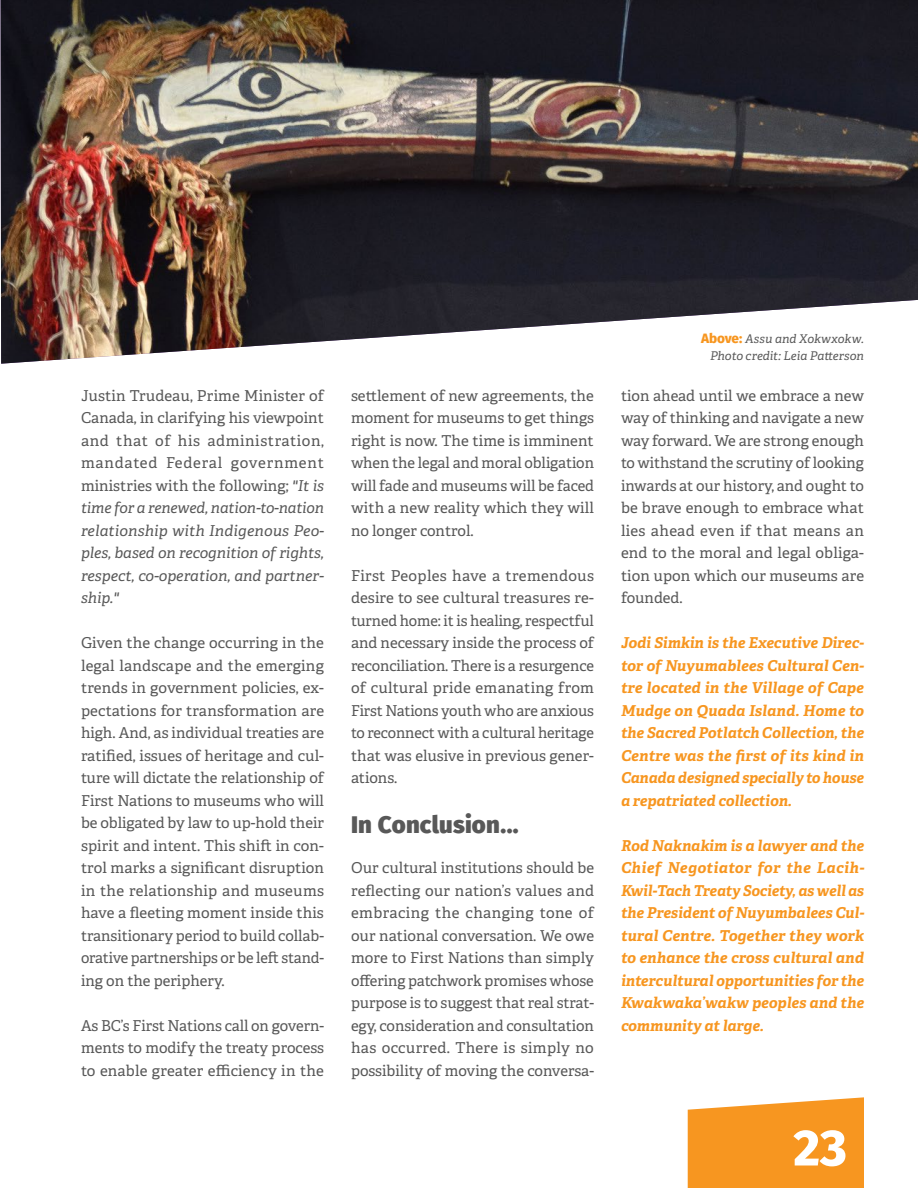
<style>
.page{position:relative;width:918px;height:1188px;background:#fff}
.page>*{position:absolute;margin:0;border:0;box-sizing:border-box;transform-origin:0 0}
.t1{font:800 51px "Fira Sans";color:#fff}
.t2{font:800 24px "Fira Sans";letter-spacing:.01em;color:#585858}
.t3{font:15px/22.5px "Adelle";color:#585858;text-align:justify}
.t4{font:italic 700 15px/22.5px "Adelle";color:#f79620;text-align:justify}
.t5{font:italic 12px/16.5px "Adelle";letter-spacing:.005em;color:#585858;text-align:right}
.s1{font-style:italic}
.s2{font-family:"Fira Sans";font-weight:800;font-style:normal;font-size:13.5px;color:#f79620}
</style>
<div class="page">
<svg style="left:688px;top:1097px;width:176px;height:91px;background:#f79d30"></svg>
<img style="left:1px;top:0;width:917px;height:364px">
<p class="t3" style="left:81px;top:383px;width:245px">Justin Trudeau, Prime Minister of Canada, in clarifying his viewpoint and that of his administration, mandated Federal government ministries with the following; <span class="s1">"It is time for a renewed, nation-to-nation relationship with Indigenous Peo&shy;ples, based on recognition of rights, respect, co-operation, and partner&shy;ship."</span></p>
<p class="t3" style="left:81px;top:631px;width:245px">Given the change occurring in the legal landscape and the emerging trends in government policies, ex&shy;pectations for transformation are high. And, as individual treaties are ratified, issues of heritage and cul&shy;ture will dictate the relationship of First Nations to museums who will be obligated by law to up-hold their spirit and intent. This shift in con&shy;trol marks a significant disruption in the relationship and museums have a fleeting moment inside this transitionary period to build collab&shy;orative partnerships or be left stand&shy;ing on the periphery.</p>
<p class="t3" style="left:81px;top:1013px;width:245px">As BC’s First Nations call on govern&shy;ments to modify the treaty process to enable greater efficiency in the</p>
<p class="t3" style="left:351px;top:383px;width:245px">settlement of new agreements, the moment for museums to get things right is now. The time is imminent when the legal and moral obligation will fade and museums will be faced with a new reality which they will no longer control.</p>
<p class="t3" style="left:351px;top:563px;width:245px">First Peoples have a tremendous desire to see cultural treasures re&shy;turned home: it is healing, respectful and necessary inside the process of reconciliation. There is a resurgence of cultural pride emanating from First Nations youth who are anxious to reconnect with a cultural heritage that was elusive in previous gener&shy;ations.</p>
<h2 class="t2" style="left:351px;top:808px;width:169px">In Conclusion...</h2>
<p class="t3" style="left:351px;top:856px;width:245px">Our cultural institutions should be reflecting our nation’s values and embracing the changing tone of our national conversation. We owe more to First Nations than simply offering patchwork promises whose purpose is to suggest that real strat&shy;egy, consideration and consultation has occurred. There is simply no possibility of moving the conversa-</p>
<p class="t5" style="left:701px;top:330px;width:164px"><span class="s2">Above:</span> Assu and Xokwxokw.<br>Photo credit: Leia Patterson</p>
<p class="t3" style="left:621px;top:383px;width:245px">tion ahead until we embrace a new way of thinking and navigate a new way forward. We are strong enough to withstand the scrutiny of looking inwards at our history, and ought to be brave enough to embrace what lies ahead even if that means an end to the moral and legal obliga&shy;tion upon which our museums are founded.</p>
<p class="t4" style="left:621px;top:631px;width:245px">Jodi Simkin is the Executive Direc&shy;tor of Nuyumablees Cultural Cen&shy;tre located in the Village of Cape Mudge on Quada Island. Home to the Sacred Potlatch Collection, the Centre was the first of its kind in Canada designed specially to house a repatriated collection.</p>
<p class="t4" style="left:621px;top:833px;width:245px">Rod Naknakim is a lawyer and the Chief Negotiator for the Lacih-Kwil-Tach Treaty Society, as well as the President of Nuyumbalees Cul&shy;tural Centre. Together they work to enhance the cross cultural and intercultural opportunities for the Kwakwaka’wakw peoples and the community at large.</p>
<h1 class="t1" style="left:793px;top:1112px;width:55px">23</h1>
</div>
